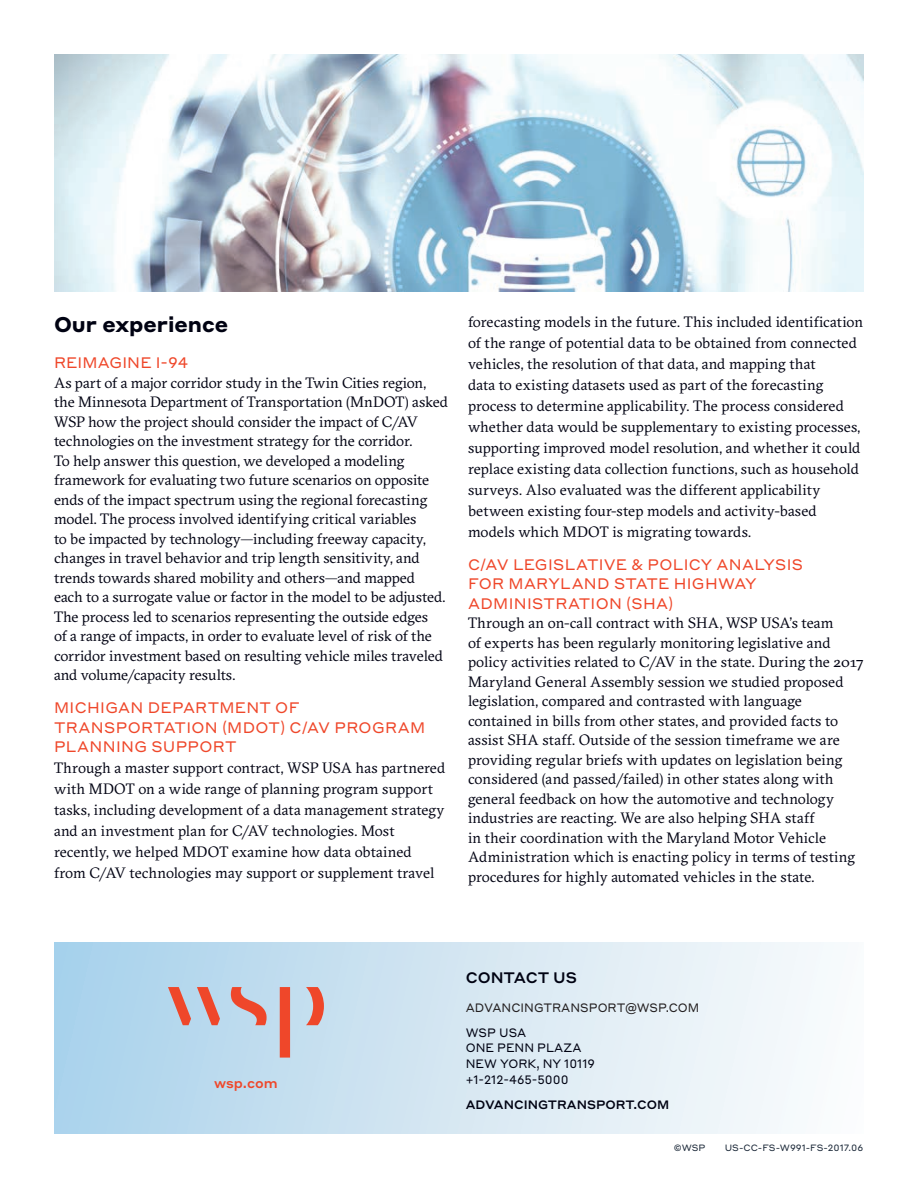
<style>
.page{position:relative;width:918px;height:1188px;background:#fff}
.page>*{position:absolute;margin:0;border:0;box-sizing:border-box;transform-origin:0 0}
.t1{font:700 21px "Styrene A";color:#000212}
.body{font:15px/19.5px "GT Sectra";color:#000212}
.t2{font:15px/19.5px "Styrene A";letter-spacing:.02em;color:#ef472a}
.t3{font:500 15px "Styrene A";color:#000212}
.t4{font:500 13.5px "Styrene A";color:#ef472a}
.t5{font:12px "Styrene A";color:#000212;scale:.95 1}
.t6{font:12px "Styrene A";color:#231f20;scale:.95 1}
.t7{font:500 12px "Styrene A";color:#000212}
.subhead{font:9px "Styrene A";color:#1b2838}
</style>
<div class="page">
<img style="left:55px;top:54px;width:809px;height:238px">
<div style="left:54px;top:942px;width:809px;height:192px;background:linear-gradient(to right,#aad2ea,#fdfcfc)"></div>
<svg style="left:306px;top:987px;width:18px;height:38px"></svg>
<svg style="left:168px;top:987px;width:23px;height:38px"></svg>
<svg style="left:197px;top:987px;width:23px;height:38px"></svg>
<svg style="left:280px;top:987px;width:10px;height:71px"></svg>
<svg style="left:231px;top:987px;width:36px;height:38px"></svg>
<h2 class="t1" style="left:54px;top:306px;width:176px">Our experience</h2>
<h3 class="t2" style="left:54px;top:352px;width:136px">REIMAGINE I-94</h3>
<p class="body" style="left:54px;top:373px;width:396px">As part of a major corridor study in the Twin Cities region, the Minnesota Department of Transportation (MnDOT) asked WSP how the project should consider the impact of C/AV technologies on the investment strategy for the corridor.<br>To help answer this question, we developed a modeling framework for evaluating two future scenarios on opposite ends of the impact spectrum using the regional forecasting model. The process involved identifying critical variables<br>to be impacted by technology—including freeway capacity, changes in travel behavior and trip length sensitivity, and trends towards shared mobility and others—and mapped<br>each to a surrogate value or factor in the model to be adjusted.<br>The process led to scenarios representing the outside edges<br>of a range of impacts, in order to evaluate level of risk of the corridor investment based on resulting vehicle miles traveled and volume/capacity results.</p>
<h3 class="t2" style="left:54px;top:697px;width:373px">MICHIGAN DEPARTMENT OF<br>TRANSPORTATION (MDOT) C/AV PROGRAM<br>PLANNING SUPPORT</h3>
<p class="body" style="left:54px;top:758px;width:393px;line-height:21px">Through a master support contract, WSP USA has partnered with MDOT on a wide range of planning program support tasks, including development of a data management strategy and an investment plan for C/AV technologies. Most recently, we helped MDOT examine how data obtained from C/AV technologies may support or supplement travel</p>
<p class="body" style="left:468px;top:312px;width:397px;line-height:21px">forecasting models in the future. This included identification of the range of potential data to be obtained from connected vehicles, the resolution of that data, and mapping that<br>data to existing datasets used as part of the forecasting process to determine applicability. The process considered whether data would be supplementary to existing processes, supporting improved model resolution, and whether it could replace existing data collection functions, such as household surveys. Also evaluated was the different applicability between existing four-step models and activity-based models which MDOT is migrating towards.</p>
<h3 class="t2" style="left:468px;top:554px;width:337px">C/AV LEGISLATIVE &amp; POLICY ANALYSIS<br>FOR MARYLAND STATE HIGHWAY<br>ADMINISTRATION (SHA)</h3>
<p class="body" style="left:468px;top:614px;width:397px">Through an on-call contract with SHA, WSP USA’s team<br>of experts has been regularly monitoring legislative and policy activities related to C/AV in the state. During the 2017<br>Maryland General Assembly session we studied proposed legislation, compared and contrasted with language contained in bills from other states, and provided facts to assist SHA staff. Outside of the session timeframe we are providing regular briefs with updates on legislation being considered (and passed/failed) in other states along with general feedback on how the automotive and technology industries are reacting. We are also helping SHA staff<br>in their coordination with the Maryland Motor Vehicle Administration which is enacting policy in terms of testing procedures for highly automated vehicles in the state.</p>
<p class="t4" style="left:214px;top:1071px;width:65px">wsp.com</p>
<p class="t3" style="left:466px;top:965px;width:113px">CONTACT US</p>
<p class="t6" style="left:466px;top:998px;width:247px">ADVANCINGTRANSPORT@WSP.COM</p>
<p class="t5" style="left:466px;top:1022px;width:65px">WSP USA</p>
<p class="t5" style="left:466px;top:1038px;width:123px">ONE PENN PLAZA</p>
<p class="t5" style="left:466px;top:1054px;width:137px">NEW YORK, NY 10119</p>
<p class="t5" style="left:466px;top:1070px;width:110px">+1-212-465-5000</p>
<p class="t7" style="left:466px;top:1094px;width:205px">ADVANCINGTRANSPORT.COM</p>
<p class="subhead" style="left:674px;top:1140px;width:33px">©WSP</p>
<p class="subhead" style="left:725px;top:1140px;width:140px">US-CC-FS-W991-FS-2017.06</p>
</div>
